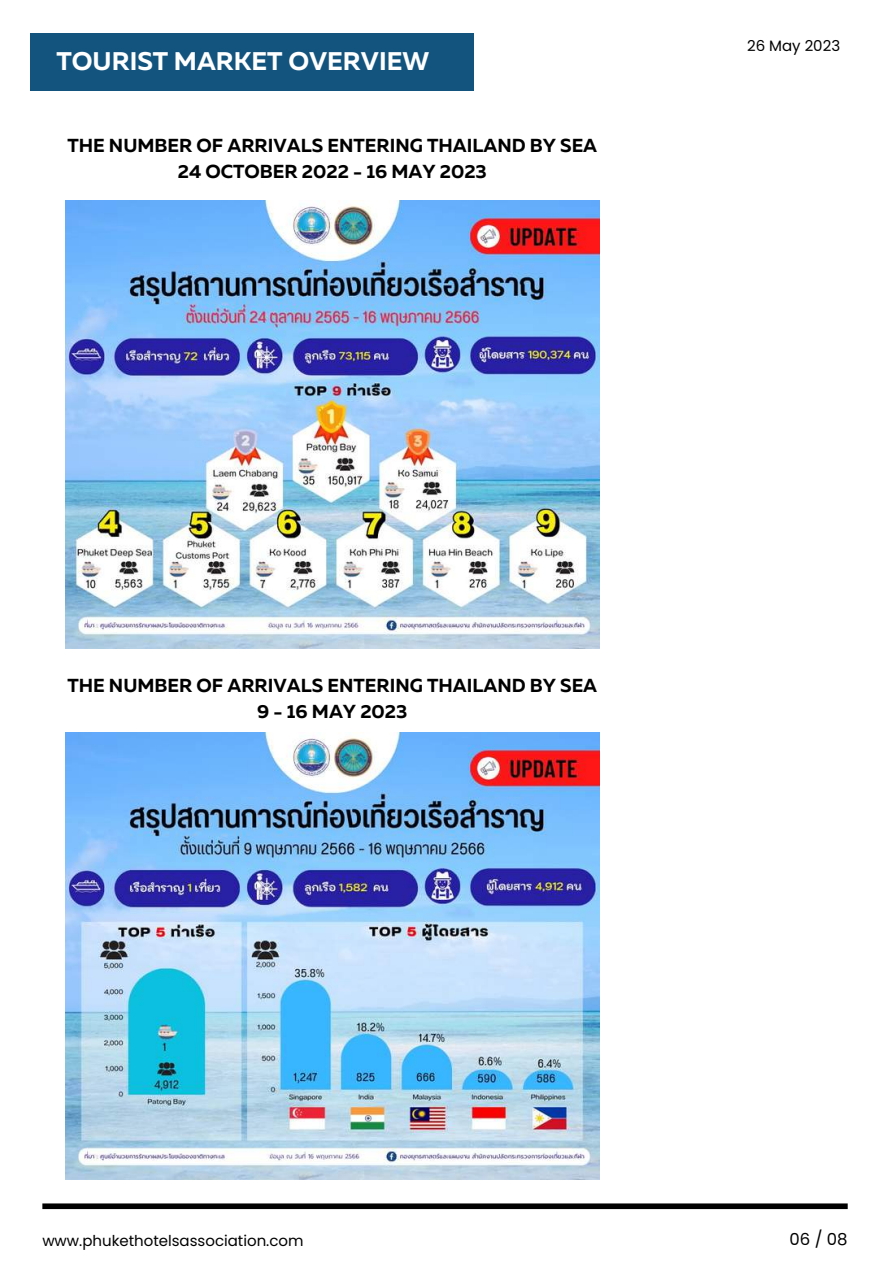
<style>
.page{position:relative;width:893px;height:1264px;background:#fff}
.page>*{position:absolute;margin:0;border:0;box-sizing:border-box;transform-origin:0 0}
.t1{font:700 25.5px "Muller";color:#fff}
.t2{font:700 18.75px/25.8px "Muller";color:#000;text-align:center}
.t3{font:16.5px "Poppins";color:#000}
.t4{font:15px "Poppins";color:#000}
</style>
<div class="page">
<div style="left:30px;top:33px;width:443px;height:57px;background:#13547e"></div>
<div style="left:42px;top:1203px;width:805px;height:5px;background:#000"></div>
<img style="left:65px;top:201px;width:534px;height:447px">
<img style="left:65px;top:732px;width:534px;height:447px">
<h1 class="t1" style="left:56px;top:51px;width:374px">TOURIST MARKET OVERVIEW</h1>
<p class="t2" style="left:67px;top:134px;width:531px">THE NUMBER OF ARRIVALS ENTERING THAILAND BY SEA<br>24 OCTOBER 2022 - 16 MAY 2023</p>
<p class="t4" style="left:747px;top:35px;width:95px">26 May 2023</p>
<p class="t2" style="left:67px;top:674px;width:531px">THE NUMBER OF ARRIVALS ENTERING THAILAND BY SEA<br>9 - 16 MAY 2023</p>
<p class="t4" style="left:42px;top:1229px;width:263px">www.phukethotelsassociation.com</p>
<p class="t3" style="left:789px;top:1227px;width:60px">06 / 08</p>
</div>
